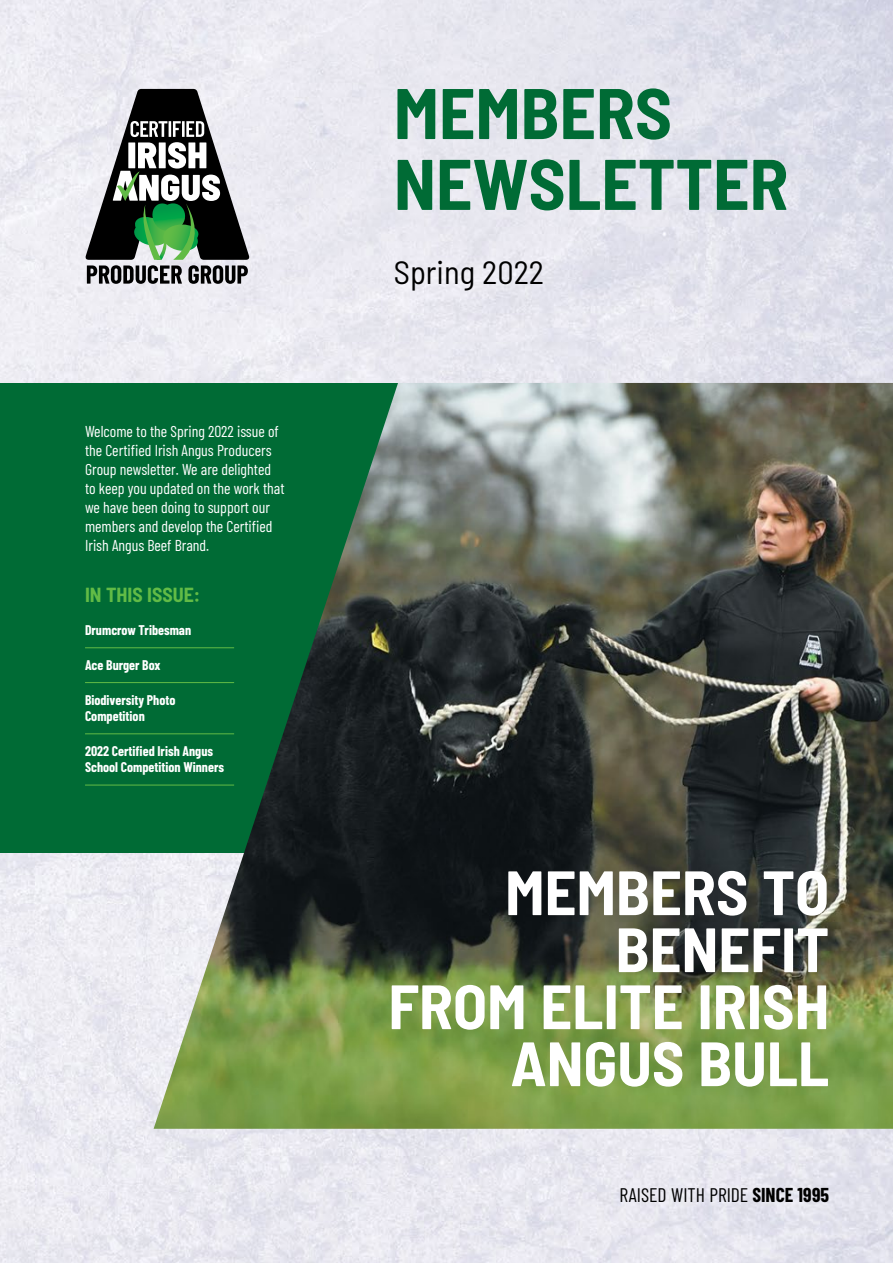
<style>
.page{position:relative;width:893px;height:1263px;background:#fff}
.page>*{position:absolute;margin:0;border:0;box-sizing:border-box;transform-origin:0 0}
.t1{font:700 semi-condensed 71.55px/70.8px "Barlow";color:#006b35}
.t2{font:700 semi-condensed 62.55px/57px "Barlow";color:#fff;text-align:right}
.t3{font:semi-condensed 32.4px "Barlow";color:#000}
.t4{font:700 semi-condensed 19.95px "Barlow";color:#62bb46}
.t5{font:19.65px "Barlow Condensed";color:#000}
.t6{font:15.75px/18.9px "Barlow Condensed";color:#fff}
.t7{font:700 13.65px/16.5px "Barlow Condensed";color:#fff}
.s1{font-weight:700}
</style>
<div class="page">
<img style="left:0;top:0;width:893px;height:1263px">
<svg style="left:85px;top:89px;width:164px;height:195px"></svg>
<div style="left:0;top:383px;width:406px;height:470px;background:#006b35"></div>
<hr style="left:85px;top:647px;width:149px;height:1px;background:#62bb46">
<hr style="left:85px;top:682px;width:149px;height:1px;background:#62bb46">
<hr style="left:85px;top:733px;width:149px;height:1px;background:#62bb46">
<hr style="left:85px;top:785px;width:149px;height:1px;background:#62bb46">
<img style="left:154px;top:383px;width:739px;height:746px">
<p class="t6" style="left:85px;top:421px;width:201px">Welcome to the Spring 2022 issue of the Certified Irish Angus Producers<br>Group newsletter. We are delighted to keep you updated on the work that we have been doing to support our members and develop the Certified<br>Irish Angus Beef Brand.</p>
<p class="t4" style="left:85px;top:580px;width:117px">IN THIS ISSUE:</p>
<p class="t7" style="left:85px;top:621px;width:108px">Drumcrow Tribesman</p>
<p class="t7" style="left:85px;top:656px;width:77px">Ace Burger Box</p>
<p class="t7" style="left:85px;top:691px;width:92px">Biodiversity Photo<br>Competition</p>
<p class="t7" style="left:85px;top:742px;width:141px">2022 Certified Irish Angus<br>School Competition Winners</p>
<h1 class="t1" style="left:394px;top:73px;width:396px">MEMBERS<br>NEWSLETTER</h1>
<h3 class="t3" style="left:394px;top:249px;width:152px">Spring 2022</h3>
<h2 class="t2" style="left:388px;top:860px;width:442px">MEMBERS TO<br>BENEFIT<br>FROM ELITE IRISH<br>ANGUS BULL</h2>
<p class="t5" style="left:619px;top:1180px;width:211px">RAISED WITH PRIDE <span class="s1">SINCE 1995</span></p>
</div>
